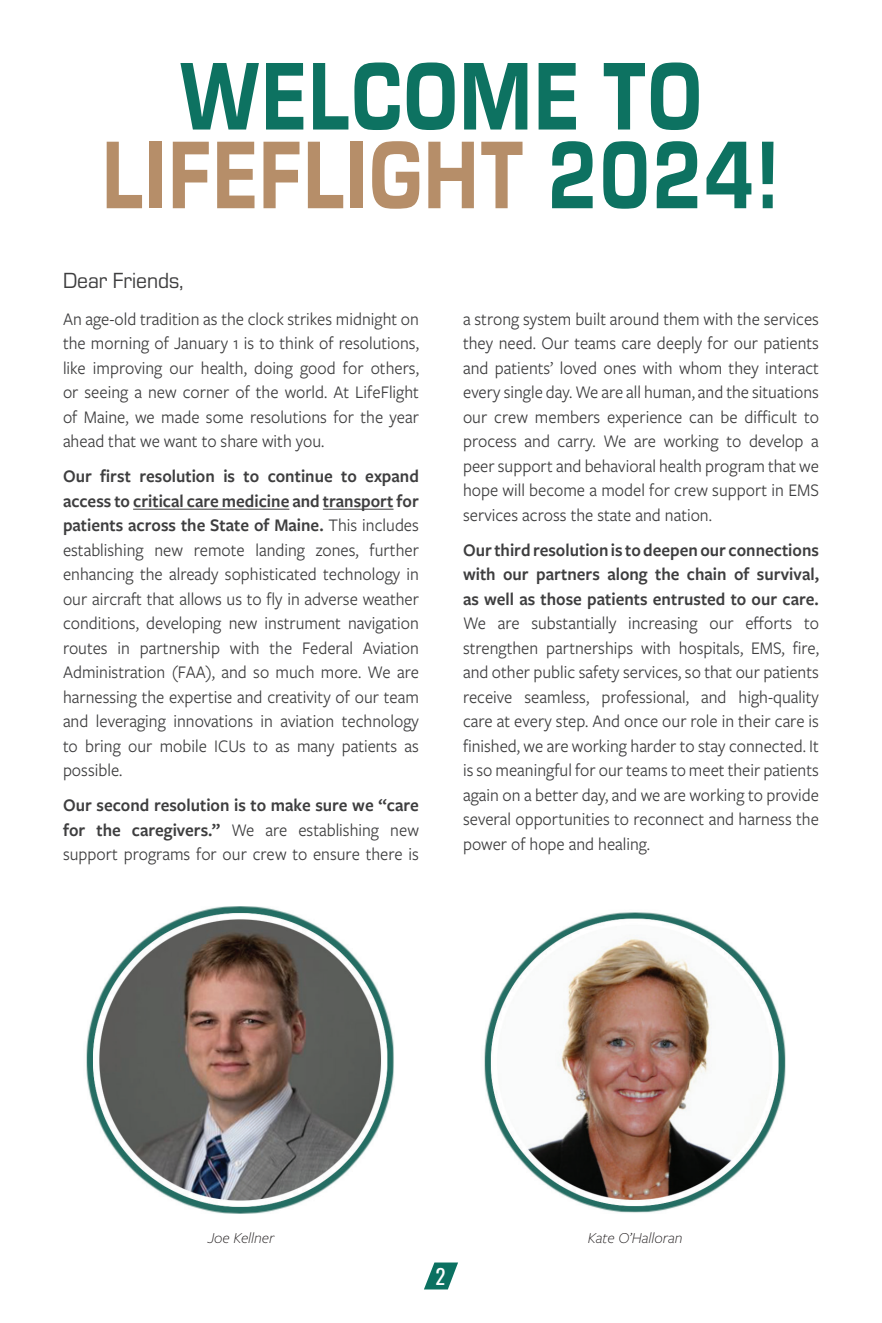
<style>
.page{position:relative;width:882px;height:1323px;background:#fff}
.page>*{position:absolute;margin:0;border:0;box-sizing:border-box;transform-origin:0 0}
.t1{font:99.75px/78.8px "Eurostile Hea";letter-spacing:.03em;color:#0d7261;text-align:center;scale:.79 1}
.t2{font:22.75px "Eurostile";color:#3e3e3f;scale:.95 1}
.t3{font:21px "Oswald";color:#fff}
.t4{font:18.38px/24.5px "Freight Sans Pro";color:#3e3e3f;text-align:justify;scale:.95 1}
.t5{font:600 18.38px/24.5px "Freight Sans Pro";color:#3e3e3f;text-align:justify;scale:.95 1}
.t6{font:italic 300 15.75px "Freight Sans Pro";color:#231f20}
.s1{color:#b68e69}
.s2{font-weight:600}
</style>
<div class="page">
<hr style="left:133px;top:509px;width:156px;height:1px;background:#3e3e3f">
<hr style="left:323px;top:509px;width:71px;height:1px;background:#3e3e3f">
<svg style="left:424px;top:1263px;width:34px;height:26px"></svg>
<img style="left:484px;top:912px;width:302px;height:301px">
<img style="left:86px;top:906px;width:308px;height:308px">
<h1 class="t1" style="left:102px;top:51px;width:859px">WELCOME TO<br><span class="s1">LIFEFLIGHT</span> 2024!</h1>
<p class="t2" style="left:63px;top:265px;width:128px">Dear Friends,</p>
<p class="t4" style="left:63px;top:306px;width:376px">An age-old tradition as the clock strikes midnight on the morning of January 1 is to think of resolutions, like improving our health, doing good for others, or seeing a new corner of the world. At LifeFlight of Maine, we made some resolutions for the year ahead that we want to share with you.</p>
<p class="t4" style="left:63px;top:463px;width:376px"><span class="s2">Our first resolution is to continue to expand access to critical care medicine and transport for patients across the State of Maine.</span> This includes establishing new remote landing zones, further enhancing the already sophisticated technology in our aircraft that allows us to fly in adverse weather conditions, developing new instrument navigation routes in partnership with the Federal Aviation Administration (FAA), and so much more. We are harnessing the expertise and creativity of our team and leveraging innovations in aviation technology to bring our mobile ICUs to as many patients as possible.</p>
<p class="t4" style="left:63px;top:792px;width:376px"><span class="s2">Our second resolution is to make sure we “care for the caregivers.”</span> We are establishing new support programs for our crew to ensure there is</p>
<p class="t4" style="left:463px;top:306px;width:376px">a strong system built around them with the services they need. Our teams care deeply for our patients and patients’ loved ones with whom they interact every single day. We are all human, and the situations our crew members experience can be difficult to process and carry. We are working to develop a peer support and behavioral health program that we hope will become a model for crew support in EMS services across the state and nation.</p>
<p class="t5" style="left:463px;top:537px;width:376px">Our third resolution is to deepen our connections with our partners along the chain of survival, as well as those patients entrusted to our care.</p>
<p class="t4" style="left:463px;top:610px;width:376px">We are substantially increasing our efforts to strengthen partnerships with hospitals, EMS, fire, and other public safety services, so that our patients receive seamless, professional, and high-quality care at every step. And once our role in their care is finished, we are working harder to stay connected. It is so meaningful for our teams to meet their patients again on a better day, and we are working to provide several opportunities to reconnect and harness the power of hope and healing.</p>
<p class="t6" style="left:208px;top:1227px;width:68px">Joe Kellner</p>
<p class="t6" style="left:588px;top:1227px;width:96px">Kate O’Halloran</p>
<p class="t3" style="left:435px;top:1258px;width:12px">2</p>
</div>
